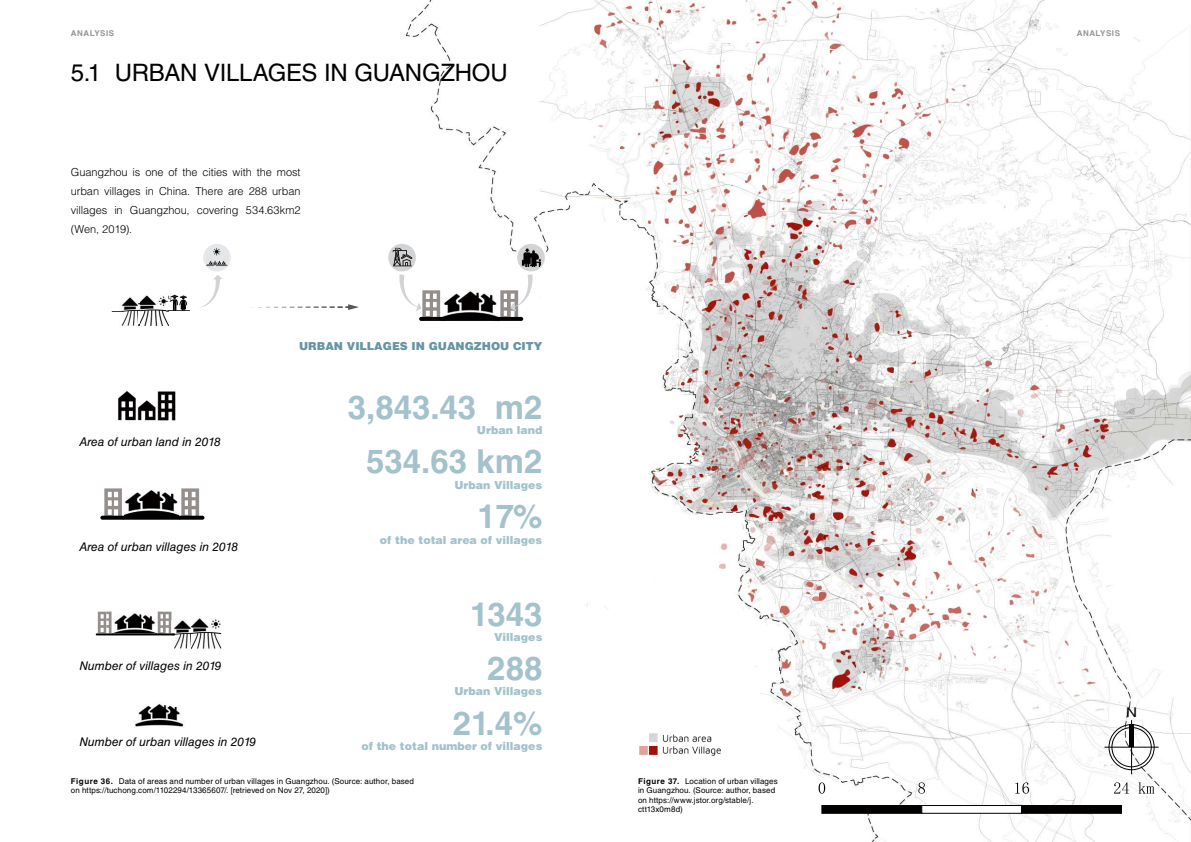
<style>
.page{position:relative;width:1191px;height:842px;background:#fff}
.page>*{position:absolute;margin:0;border:0;box-sizing:border-box;transform-origin:0 0}
.t1{font:700 33px "Helvetica LT Std";color:#a3c2cb}
.t2{font:24px "Helvetica LT Std";letter-spacing:-.015em;color:#000}
.t3{font:13.3px "Helvetica LT Std";color:#000;scale:1.14 1}
.t4{font:italic 12px "Helvetica LT Std";color:#000}
.t5{font:300 11px/19px "Helvetica LT Std";letter-spacing:-.005em;color:#000;text-align:justify}
.t6{font:900 11px "Helvetica LT Std";color:#a3c2cb}
.t7{font:900 11px "Helvetica LT Std";color:#6695a3}
.t8{font:8px/9.6px "Helvetica LT Std";letter-spacing:.015em;color:#000}
.t9{font:700 8px "Helvetica LT Std";color:#939598}
.s1{font-weight:700}
</style>
<div class="page">
<img style="left:95px;top:0;width:1096px;height:842px">
<div style="left:517px;top:244px;width:28px;height:27px;background:#d1d3d4;border-radius:50%"></div>
<div style="left:388px;top:244px;width:28px;height:27px;background:#d1d3d4;border-radius:50%"></div>
<img style="left:188px;top:486px;width:12px;height:30px">
<img style="left:102px;top:486px;width:13px;height:30px">
<svg style="left:250px;top:304px;width:109px;height:6px"></svg>
<img style="left:111px;top:375px;width:71px;height:50px">
<img style="left:115px;top:477px;width:73px;height:48px">
<svg style="left:100px;top:516px;width:104px;height:4px"></svg>
<img style="left:506px;top:287px;width:13px;height:30px">
<img style="left:421px;top:287px;width:13px;height:30px">
<img style="left:434px;top:278px;width:72px;height:48px">
<svg style="left:419px;top:317px;width:104px;height:4px"></svg>
<img style="left:163px;top:610px;width:10px;height:26px">
<img style="left:97px;top:610px;width:9px;height:26px">
<img style="left:106px;top:603px;width:57px;height:30px">
<img style="left:156px;top:610px;width:7px;height:23px">
<img style="left:106px;top:635px;width:57px;height:5px">
<hr style="left:96px;top:633px;width:79px;height:2px;background:#000">
<img style="left:131px;top:694px;width:56px;height:37px">
<img style="left:191px;top:618px;width:30px;height:31px">
<img style="left:171px;top:620px;width:20px;height:29px">
<svg style="left:171px;top:620px;width:4px;height:16px"></svg>
<svg style="left:191px;top:620px;width:1px;height:29px"></svg>
<img style="left:139px;top:295px;width:30px;height:31px">
<img style="left:119px;top:297px;width:20px;height:29px">
<svg style="left:139px;top:297px;width:1px;height:29px"></svg>
<img style="left:166px;top:293px;width:21px;height:17px">
<img style="left:166px;top:295px;width:3px;height:16px">
<img style="left:520px;top:248px;width:21px;height:19px">
<svg style="left:167px;top:310px;width:23px;height:1px"></svg>
<img style="left:392px;top:248px;width:22px;height:19px">
<svg style="left:198px;top:244px;width:33px;height:64px"></svg>
<svg style="left:510px;top:274px;width:22px;height:37px"></svg>
<svg style="left:399px;top:274px;width:22px;height:37px"></svg>
<div style="left:821px;top:805px;width:101px;height:9px;background:#030000;border:1px solid #030000"></div>
<div style="left:921px;top:805px;width:101px;height:9px;background:#fff;border:1px solid #030000"></div>
<div style="left:1021px;top:805px;width:100px;height:9px;background:#030000;border:1px solid #030000"></div>
<svg style="left:818px;top:782px;width:7px;height:12px"></svg>
<svg style="left:918px;top:782px;width:7px;height:12px"></svg>
<svg style="left:1015px;top:782px;width:14px;height:12px"></svg>
<svg style="left:1114px;top:782px;width:40px;height:11px"></svg>
<svg style="left:1108px;top:724px;width:46px;height:46px"></svg>
<hr style="left:1104px;top:747px;width:54px;height:1px;background:#000">
<hr style="left:1131px;top:720px;width:1px;height:54px;background:#000">
<div style="left:1129px;top:725px;width:5px;height:22px;background:#000"></div>
<img style="left:638px;top:732px;width:84px;height:24px">
<p class="t9" style="left:71px;top:28px;width:13px">Analysis</p>
<p class="t9" style="left:1076px;top:28px;width:13px">Analysis</p>
<h2 class="t2" style="left:71px;top:58px;width:438px">5.1 URBAN VILLAGES IN GUANGZHOU</h2>
<h3 class="t5" style="left:71px;top:162px;width:231px">Guangzhou is one of the cities with the most urban villages in China. There are 288 urban villages in Guangzhou, covering 534.63km2 (Wen, 2019).</h3>
<h3 class="t7" style="left:299px;top:339px;width:245px">URBAN VILLAGES IN GUANGZHOU CITY</h3>
<h3 class="t4" style="left:79px;top:435px;width:143px">Area of urban land in 2018</h3>
<h3 class="t4" style="left:79px;top:540px;width:160px">Area of urban villages in 2018</h3>
<h3 class="t4" style="left:79px;top:659px;width:144px">Number of villages in 2019</h3>
<h3 class="t4" style="left:79px;top:735px;width:178px">Number of urban villages in 2019</h3>
<h1 class="t1" style="left:348px;top:387px;width:196px">3,843.43 m2</h1>
<h3 class="t6" style="left:477px;top:423px;width:67px">Urban land</h3>
<h1 class="t1" style="left:366px;top:441px;width:178px">534.63 km2</h1>
<h3 class="t6" style="left:454px;top:477px;width:90px">Urban Villages</h3>
<h1 class="t1" style="left:477px;top:497px;width:66px">17%</h1>
<h3 class="t6" style="left:380px;top:533px;width:164px">of the total area of villages</h3>
<h1 class="t1" style="left:470px;top:594px;width:74px">1343</h1>
<h3 class="t6" style="left:494px;top:630px;width:50px">Villages</h3>
<h1 class="t1" style="left:487px;top:648px;width:57px">288</h1>
<h3 class="t6" style="left:454px;top:684px;width:90px">Urban Villages</h3>
<h1 class="t1" style="left:453px;top:703px;width:91px">21.4%</h1>
<h3 class="t6" style="left:361px;top:739px;width:182px">of the total number of villages</h3>
<p class="t8" style="left:71px;top:776px;width:344px"><span class="s1">Figure 36.</span> Data of areas and number of urban villages in Guangzhou. (Source: author, based on https://tuchong.com/1102294/13365607/. [retrieved on Nov 27, 2020])</p>
<p class="t8" style="left:638px;top:776px;width:141px"><span class="s1">Figure 37.</span> Location of urban villages in Guangzhou. (Source: author, based on https://www.jstor.org/stable/j. ctt13x0m8d)</p>
<h3 class="t3" style="left:1126px;top:705px;width:11px">N</h3>
</div>
